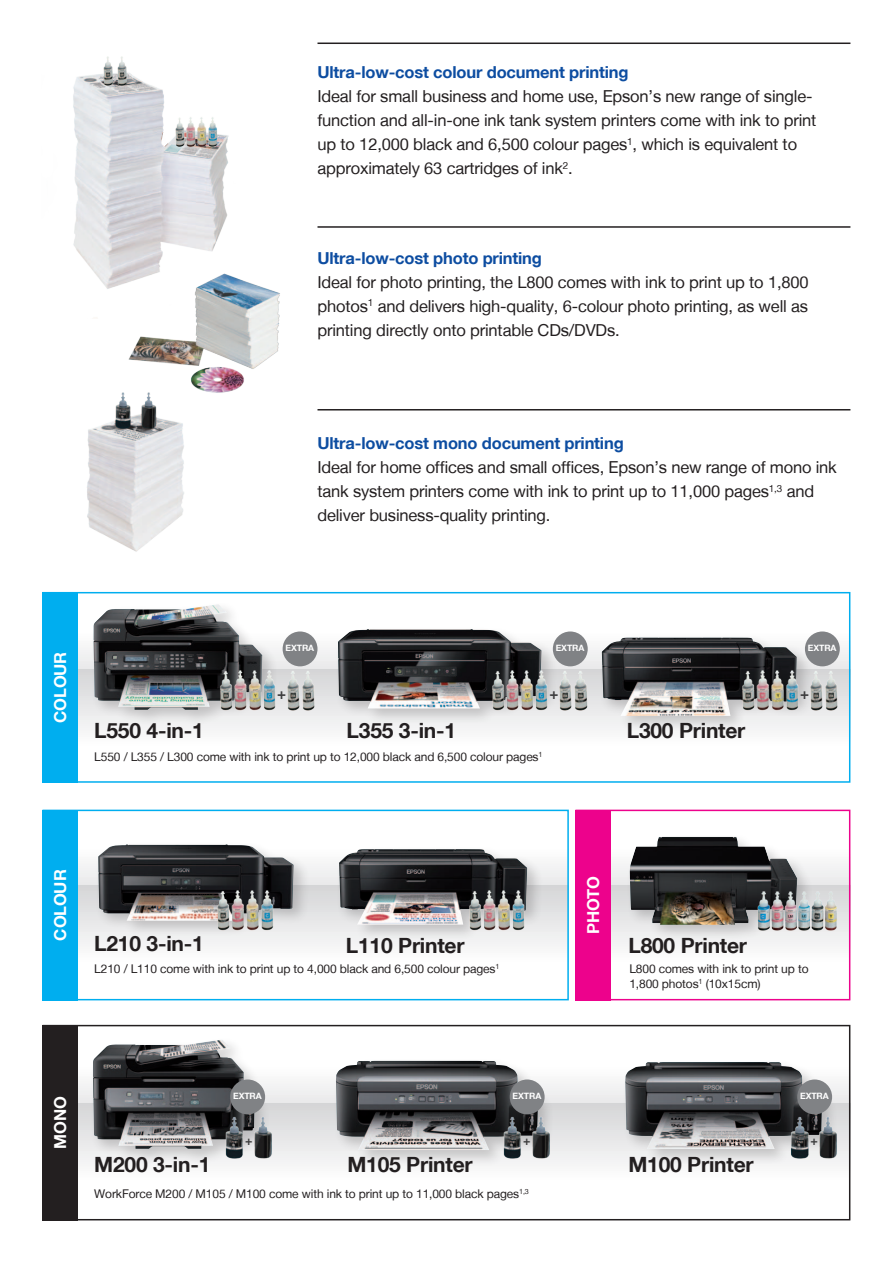
<style>
.page{position:relative;width:893px;height:1263px;background:#fff}
.page>*{position:absolute;margin:0;border:0;box-sizing:border-box;transform-origin:0 0}
.t1{font:700 21px "Helvetica Neue LT";letter-spacing:-.01em;color:#231f20}
.t2{font:16.5px/24px "Helvetica Neue LT";letter-spacing:-.01em;color:#231f20}
.t3{font:700 16.5px "Helvetica Neue LT";letter-spacing:-.01em;color:#0d4da1}
.t4{font:700 16.5px "Helvetica Neue LT";letter-spacing:-.01em;color:#fff}
.t5{font:700 15px "Helvetica Neue LT";color:#3e3e3f}
.t6{font:700 12.3px "Helvetica Neue LT";color:#3e3e3f}
.t7{font:12px/15px "Helvetica Neue LT";letter-spacing:-.01em;color:#231f20}
.t8{font:700 8.7px "Helvetica Neue LT";letter-spacing:-.01em;color:#fff}
</style>
<div class="page">
<div style="left:609px;top:884px;width:241px;height:78px;background:linear-gradient(to bottom,#d3d4d5,#fdfdfd)"></div>
<div style="left:609px;top:847px;width:241px;height:37px;background:#f4f4f5"></div>
<div style="left:575px;top:810px;width:36px;height:190px;background:#ed028c"></div>
<div style="left:575px;top:810px;width:275px;height:190px;border:2px solid #ed028c"></div>
<div style="left:74px;top:1102px;width:776px;height:78px;background:linear-gradient(to bottom,#d3d4d5,#fdfdfd)"></div>
<div style="left:74px;top:1066px;width:776px;height:36px;background:#f3f3f4"></div>
<div style="left:43px;top:1025px;width:35px;height:195px;background:#231f20"></div>
<div style="left:43px;top:1025px;width:807px;height:195px;border:2px solid #231f20"></div>
<div style="left:74px;top:884px;width:485px;height:78px;background:linear-gradient(to bottom,#d3d4d5,#fdfdfd)"></div>
<div style="left:74px;top:847px;width:494px;height:37px;background:#f4f4f5"></div>
<div style="left:43px;top:810px;width:35px;height:190px;background:#00aeef"></div>
<div style="left:42px;top:810px;width:527px;height:190px;border:2px solid #00aeef"></div>
<div style="left:74px;top:668px;width:776px;height:78px;background:linear-gradient(to bottom,#d3d4d5,#fdfdfd)"></div>
<div style="left:74px;top:631px;width:776px;height:37px;background:#f6f6f6"></div>
<div style="left:43px;top:592px;width:35px;height:191px;background:#00aeef"></div>
<div style="left:42px;top:592px;width:808px;height:191px;border:2px solid #00aeef"></div>
<hr style="left:317px;top:43px;width:533px;height:1px;background:#231f20">
<hr style="left:317px;top:226px;width:533px;height:2px;background:#231f20">
<hr style="left:317px;top:409px;width:533px;height:1px;background:#231f20">
<div style="left:90px;top:601px;width:189px;height:125px;background:#231f20;opacity:.2"></div>
<img style="left:94px;top:609px;width:168px;height:101px">
<div style="left:334px;top:625px;width:224px;height:100px;background:#231f20;opacity:.2"></div>
<img style="left:338px;top:629px;width:203px;height:79px">
<div style="left:336px;top:845px;width:208px;height:96px;background:#231f20;opacity:.2"></div>
<img style="left:339px;top:849px;width:188px;height:76px">
<div style="left:626px;top:833px;width:187px;height:108px;background:#231f20;opacity:.2"></div>
<img style="left:630px;top:837px;width:167px;height:88px">
<div style="left:95px;top:841px;width:215px;height:96px;background:#231f20;opacity:.2"></div>
<img style="left:98px;top:844px;width:196px;height:77px">
<div style="left:89px;top:1036px;width:182px;height:129px;background:#231f20;opacity:.2"></div>
<img style="left:93px;top:1044px;width:161px;height:105px">
<div style="left:622px;top:1058px;width:217px;height:107px;background:#231f20;opacity:.2"></div>
<img style="left:625px;top:1062px;width:197px;height:87px">
<img style="left:284px;top:666px;width:31px;height:48px">
<img style="left:217px;top:664px;width:65px;height:52px">
<img style="left:466px;top:883px;width:66px;height:53px">
<img style="left:557px;top:666px;width:31px;height:48px">
<img style="left:489px;top:664px;width:66px;height:52px">
<img style="left:215px;top:884px;width:65px;height:52px">
<img style="left:789px;top:1114px;width:22px;height:49px">
<img style="left:817px;top:1114px;width:22px;height:49px">
<img style="left:224px;top:1114px;width:21px;height:49px">
<img style="left:252px;top:1114px;width:22px;height:49px">
<img style="left:756px;top:891px;width:82px;height:41px">
<img style="left:73px;top:72px;width:156px;height:217px">
<img style="left:123px;top:269px;width:157px;height:124px">
<img style="left:87px;top:377px;width:111px;height:175px">
<div style="left:332px;top:1057px;width:222px;height:110px;background:#231f20;opacity:.2"></div>
<img style="left:336px;top:1061px;width:202px;height:89px">
<img style="left:502px;top:1114px;width:21px;height:49px">
<img style="left:530px;top:1114px;width:22px;height:49px">
<img style="left:173px;top:111px;width:50px;height:40px">
<img style="left:101px;top:56px;width:12px;height:35px">
<img style="left:115px;top:56px;width:12px;height:35px">
<div style="left:598px;top:634px;width:215px;height:98px;background:#231f20;opacity:.2"></div>
<img style="left:602px;top:638px;width:195px;height:78px">
<div style="left:283px;top:631px;width:34px;height:35px;background:#808285;border-radius:50%"></div>
<div style="left:230px;top:1079px;width:35px;height:35px;background:#808285;border-radius:50%"></div>
<div style="left:510px;top:1079px;width:35px;height:35px;background:#808285;border-radius:50%"></div>
<div style="left:797px;top:1079px;width:35px;height:35px;background:#808285;border-radius:50%"></div>
<div style="left:553px;top:631px;width:35px;height:35px;background:#808285;border-radius:50%"></div>
<img style="left:807px;top:666px;width:31px;height:48px">
<img style="left:740px;top:664px;width:65px;height:52px">
<div style="left:805px;top:631px;width:35px;height:35px;background:#808285;border-radius:50%"></div>
<p class="t3" style="left:317px;top:62px;width:313px">Ultra-low-cost colour document printing</p>
<p class="t2" style="left:317px;top:84px;width:500px">Ideal for small business and home use, Epson’s new range of single&shy;function and all-in-one ink tank system printers come with ink to print up to 12,000 black and 6,500 colour pages<sup>1</sup>, which is equivalent to approximately 63 cartridges of ink<sup>2</sup>.</p>
<p class="t3" style="left:317px;top:248px;width:226px">Ultra-low-cost photo printing</p>
<p class="t2" style="left:317px;top:270px;width:493px;text-align:justify">Ideal for photo printing, the L800 comes with ink to print up to 1,800 photos<sup>1</sup> and delivers high-quality, 6-colour photo printing, as well as printing directly onto printable CDs/DVDs.</p>
<p class="t3" style="left:317px;top:433px;width:308px">Ultra-low-cost mono document printing</p>
<p class="t2" style="left:317px;top:455px;width:521px">Ideal for home offices and small offices, Epson’s new range of mono ink tank system printers come with ink to print up to 11,000 pages<sup>1,3</sup> and deliver business-quality printing.</p>
<p class="t4" style="left:50px;top:723px;width:71px;rotate:-90deg">COLOUR</p>
<p class="t8" style="left:286px;top:643px;width:30px">ext ra</p>
<p class="t8" style="left:556px;top:643px;width:30px">ext ra</p>
<p class="t5" style="left:277px;top:685px;width:11px">+</p>
<p class="t5" style="left:549px;top:685px;width:11px">+</p>
<p class="t1" style="left:94px;top:718px;width:111px">L550 4-in-1</p>
<p class="t1" style="left:347px;top:718px;width:111px">L355 3-in-1</p>
<p class="t7" style="left:94px;top:749px;width:450px">L550 / L355 / L300 come with ink to print up to 12,000 black and 6,500 colour pages<sup>1</sup></p>
<p class="t1" style="left:627px;top:717px;width:120px">L300 Printer</p>
<p class="t8" style="left:808px;top:643px;width:30px">ext ra</p>
<p class="t5" style="left:800px;top:685px;width:11px">+</p>
<p class="t4" style="left:50px;top:940px;width:71px;rotate:-90deg">COLOUR</p>
<p class="t4" style="left:583px;top:934px;width:60px;rotate:-90deg">PHOTO</p>
<p class="t1" style="left:94px;top:930px;width:111px">L210 3-in-1</p>
<p class="t1" style="left:346px;top:933px;width:120px">L110 Printer</p>
<p class="t1" style="left:628px;top:933px;width:120px">L800 Printer</p>
<p class="t7" style="left:94px;top:961px;width:407px">L210 / L110 come with ink to print up to 4,000 black and 6,500 colour pages<sup>1</sup></p>
<p class="t7" style="left:629px;top:961px;width:181px">L800 comes with ink to print up to<br>1,800 photos<sup>1</sup> (10x15cm)</p>
<p class="t4" style="left:50px;top:1149px;width:54px;rotate:-90deg">MONO</p>
<p class="t8" style="left:233px;top:1091px;width:30px">ext ra</p>
<p class="t8" style="left:513px;top:1091px;width:30px">ext ra</p>
<p class="t8" style="left:800px;top:1091px;width:30px">ext ra</p>
<p class="t6" style="left:245px;top:1133px;width:9px">+</p>
<p class="t6" style="left:523px;top:1133px;width:9px">+</p>
<p class="t6" style="left:810px;top:1133px;width:9px">+</p>
<p class="t1" style="left:94px;top:1151px;width:118px">M200 3-in-1</p>
<p class="t1" style="left:347px;top:1151px;width:127px">M105 Printer</p>
<p class="t1" style="left:628px;top:1151px;width:127px">M100 Printer</p>
<p class="t7" style="left:94px;top:1186px;width:436px">WorkForce M200 / M105 / M100 come with ink to print up to 11,000 black pages<sup>1,3</sup></p>
</div>
